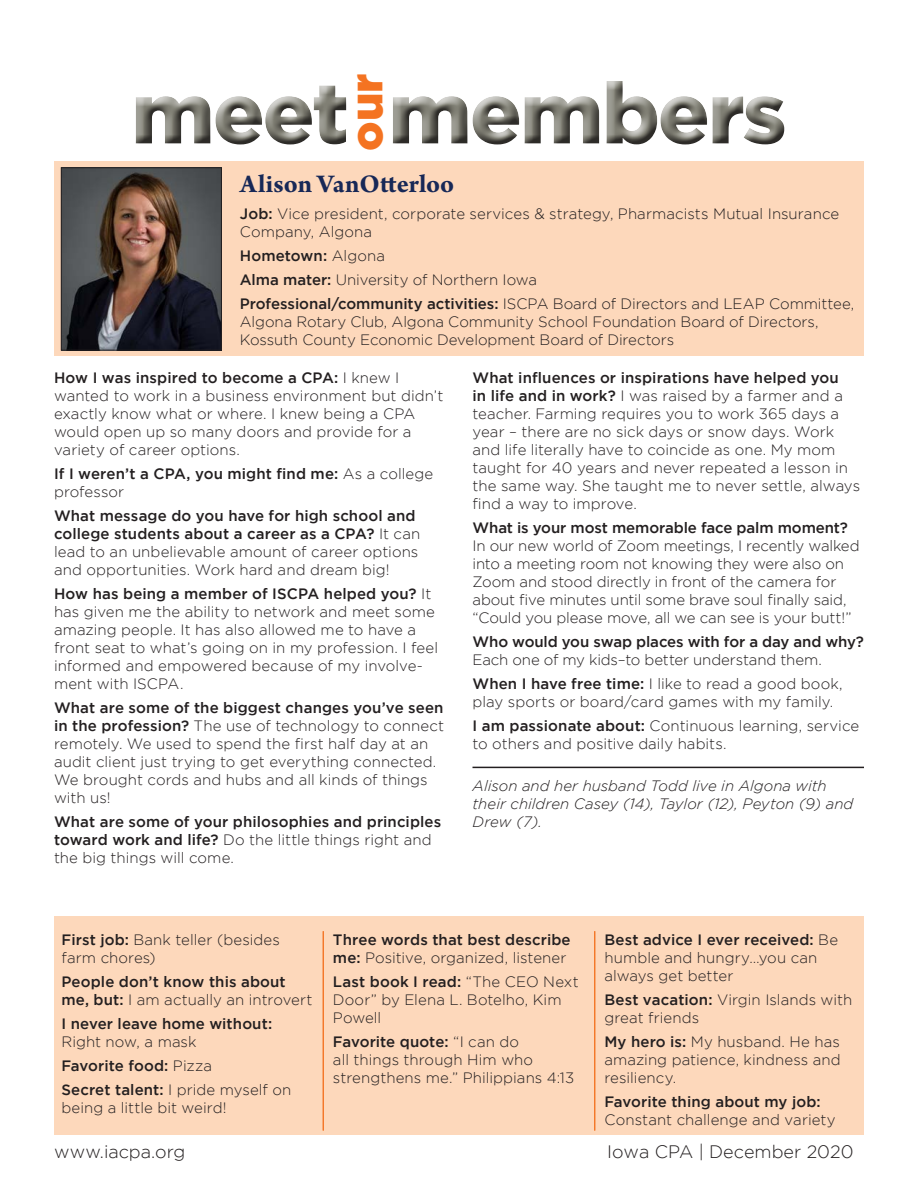
<style>
.page{position:relative;width:918px;height:1188px;background:#fff}
.page>*{position:absolute;margin:0;border:0;box-sizing:border-box;transform-origin:0 0}
.t1{font:900 85.5px "Gotham";letter-spacing:-.02em;color:#807f74}
.t2{font:900 45px "Gotham";color:#f47321}
.t3{font:700 27px "Arno Pro";color:#172857}
.t4{font:300 18px "Gotham";color:#231f20}
.t5{font:300 15px/18px "Gotham";color:#231f20}
.t6{font:500 15px/18px "Gotham";letter-spacing:.005em;color:#231f20}
.t7{font:italic 300 15px/18px "Gotham";color:#231f20}
.s1{font-weight:500}
.s2{font-weight:300}
</style>
<div class="page">
<div style="left:54px;top:161px;width:810px;height:195px;background:#fdd8bb"></div>
<div style="left:128px;top:75px;width:665px;height:79px;background:#231f20;opacity:.75"></div>
<img style="left:63px;top:169px;width:157px;height:180px">
<div style="left:61px;top:167px;width:161px;height:184px;border:1px solid #231f20"></div>
<hr style="left:472px;top:767px;width:392px;height:1px;background:#231f20">
<div style="left:54px;top:916px;width:810px;height:219px;background:#fdd8bb"></div>
<hr style="left:323px;top:931px;width:1px;height:200px;background:#f47321">
<hr style="left:594px;top:931px;width:1px;height:200px;background:#f47321">
<h1 class="t1" style="left:131px;top:64px;width:219px">meet</h1>
<h2 class="t2" style="left:340px;top:151px;width:79px;rotate:-90deg">our</h2>
<h1 class="t1" style="left:388px;top:64px;width:400px">members</h1>
<h3 class="t3" style="left:240px;top:168px;width:216px">Alison VanOtterloo</h3>
<p class="t5" style="left:240px;top:204px;width:601px"><span class="s1">Job:</span> Vice president, corporate services &amp; strategy, Pharmacists Mutual Insurance<br>Company, Algona</p>
<p class="t5" style="left:240px;top:243px;width:616px;line-height:24px"><span class="s1">Hometown:</span> Algona<br><span class="s1">Alma mater:</span> University of Northern Iowa<br><span class="s1">Professional/community activities:</span> ISCPA Board of Directors and LEAP Committee,</p>
<p class="t5" style="left:240px;top:312px;width:580px">Algona Rotary Club, Algona Community School Foundation Board of Directors,<br>Kossuth County Economic Development Board of Directors</p>
<p class="t5" style="left:54px;top:368px;width:391px"><span class="s1">How I was inspired to become a CPA:</span> I knew I wanted to work in a business environment but didn’t exactly know what or where. I knew being a CPA would open up so many doors and provide for a variety of career options.</p>
<p class="t6" style="left:54px;top:464px;width:381px">If I weren’t a CPA, you might find me: <span class="s2">As a college professor</span></p>
<p class="t5" style="left:54px;top:506px;width:368px"><span class="s1">What message do you have for high school and college students about a career as a CPA?</span> It can lead to an unbelievable amount of career options and opportunities. Work hard and dream big!</p>
<p class="t5" style="left:54px;top:584px;width:386px"><span class="s1">How has being a member of ISCPA helped you?</span> It has given me the ability to network and meet some amazing people. It has also allowed me to have a front seat to what’s going on in my profession. I feel informed and empowered because of my involve&shy;ment with ISCPA.</p>
<p class="t5" style="left:54px;top:698px;width:392px"><span class="s1">What are some of the biggest changes you’ve seen in the profession?</span> The use of technology to connect remotely. We used to spend the first half day at an audit client just trying to get everything connected.<br>We brought cords and hubs and all kinds of things with us!</p>
<p class="t6" style="left:54px;top:812px;width:389px">What are some of your philosophies and principles toward work and life? <span class="s2">Do the little things right and the big things will come.</span></p>
<p class="t5" style="left:472px;top:368px;width:389px"><span class="s1">What influences or inspirations have helped you<br>in life and in work?</span> I was raised by a farmer and a teacher. Farming requires you to work 365 days a year – there are no sick days or snow days. Work and life literally have to coincide as one. My mom taught for 40 years and never repeated a lesson in the same way. She taught me to never settle, always find a way to improve.</p>
<p class="t6" style="left:472px;top:518px;width:377px">What is your most memorable face palm moment?</p>
<p class="t5" style="left:472px;top:536px;width:389px">In our new world of Zoom meetings, I recently walked into a meeting room not knowing they were also on Zoom and stood directly in front of the camera for about five minutes until some brave soul finally said, “Could you please move, all we can see is your butt!”</p>
<p class="t6" style="left:472px;top:632px;width:393px">Who would you swap places with for a day and why?</p>
<p class="t5" style="left:472px;top:647px;width:372px;line-height:24px">Each one of my kids–to better understand them.<br><span class="s1">When I have free time:</span> I like to read a good book,</p>
<p class="t5" style="left:472px;top:689px;width:388px;line-height:24px">play sports or board/card games with my family.<br><span class="s1">I am passionate about:</span> Continuous learning, service</p>
<p class="t5" style="left:472px;top:734px;width:256px">to others and positive daily habits.</p>
<p class="t7" style="left:472px;top:776px;width:382px">Alison and her husband Todd live in Algona with their children Casey (14), Taylor (12), Peyton (9) and<br>Drew (7).</p>
<p class="t5" style="left:62px;top:931px;width:220px"><span class="s1">First job:</span> Bank teller (besides farm chores)</p>
<p class="t6" style="left:62px;top:973px;width:253px">People don’t know this about me, but: <span class="s2">I am actually an introvert</span></p>
<p class="t6" style="left:62px;top:1015px;width:212px">I never leave home without:</p>
<p class="t5" style="left:62px;top:1030px;width:231px;line-height:24px">Right now, a mask<br><span class="s1">Favorite food:</span> Pizza<br><span class="s1">Secret talent:</span> I pride myself on</p>
<p class="t5" style="left:62px;top:1099px;width:167px">being a little bit weird!</p>
<p class="t6" style="left:333px;top:931px;width:239px">Three words that best describe me: <span class="s2">Positive, organized, listener</span></p>
<p class="t5" style="left:333px;top:973px;width:247px"><span class="s1">Last book I read:</span> “The CEO Next<br>Door” by Elena L. Botelho, Kim<br>Powell</p>
<p class="t5" style="left:333px;top:1033px;width:243px"><span class="s1">Favorite quote:</span> “I can do<br>all things through Him who strengthens me.” Philippians 4:13</p>
<p class="t5" style="left:604px;top:931px;width:235px"><span class="s1">Best advice I ever received:</span> Be humble and hungry…you can always get better</p>
<p class="t5" style="left:604px;top:991px;width:249px"><span class="s1">Best vacation:</span> Virgin Islands with great friends</p>
<p class="t5" style="left:604px;top:1033px;width:238px;text-align:justify"><span class="s1">My hero is:</span> My husband. He has amazing patience, kindness and resiliency.</p>
<p class="t6" style="left:604px;top:1093px;width:218px">Favorite thing about my job:</p>
<p class="t5" style="left:604px;top:1111px;width:233px">Constant challenge and variety</p>
<p class="t4" style="left:54px;top:1142px;width:133px">www.iacpa.org</p>
<p class="t4" style="left:607px;top:1142px;width:248px">Iowa CPA | December 2020</p>
</div>
